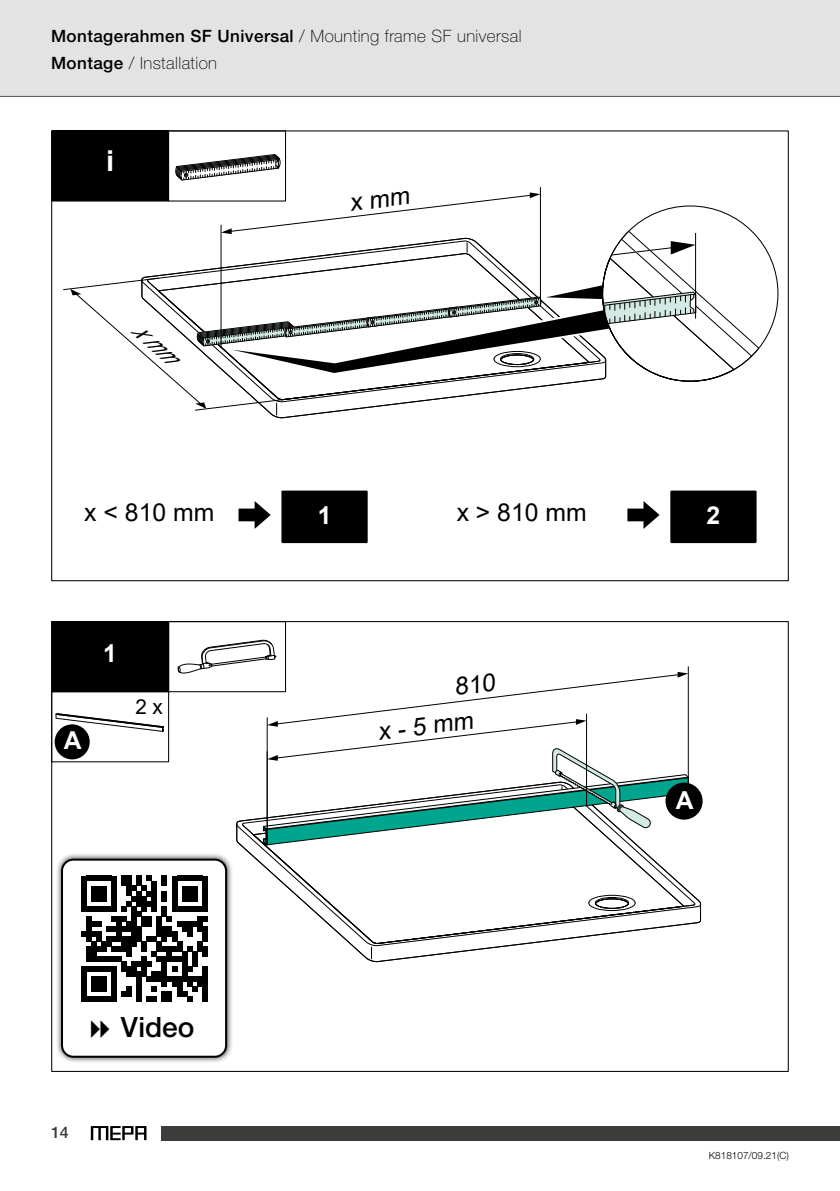
<style>
.page{position:relative;width:840px;height:1191px;background:#fff}
.page>*{position:absolute;margin:0;border:0;box-sizing:border-box;transform-origin:0 0}
.t1{font:700 28.8px "Arial";color:#fff}
.t2{font:500 28px "Helvetica Neue LTW1 G";color:#000}
.t3{font:24.8px "Arial";color:#000}
.t4{font:700 24.8px "Arial";color:#fff}
.t5{font:24.6px/35px "Arial";color:#000}
.t6{font:20.6px "Arial";color:#000}
.t7{font:100 17px "Helvetica Neue LTW1 G";letter-spacing:.025em;color:#000}
.t8{font:500 16px "Helvetica Neue LTW1 G";color:#3c3c3b}
.t9{font:300 10px "Helvetica Neue LTW1 G";color:#000}
.s1{font-weight:500}
</style>
<div class="page">
<svg style="left:91px;top:1126px;width:55px;height:14px"></svg>
<div style="left:161px;top:1126px;width:678px;height:14px;background:#3c3c3b"></div>
<svg style="left:839px;top:1126px;width:1px;height:14px"></svg>
<div style="left:0;top:0;width:839px;height:96px;background:#e3e3e3"></div>
<hr style="left:0;top:96px;width:839px;height:1px;background:#575756">
<svg style="left:238px;top:501px;width:33px;height:28px"></svg>
<div style="left:282px;top:491px;width:84px;height:51px;background:#000"></div>
<div style="left:281px;top:490px;width:86px;height:53px;border:2px solid #000"></div>
<svg style="left:627px;top:501px;width:33px;height:28px"></svg>
<div style="left:671px;top:491px;width:84px;height:51px;background:#000"></div>
<div style="left:670px;top:490px;width:86px;height:53px;border:2px solid #000"></div>
<hr style="left:539px;top:187px;width:1px;height:119px;background:#000">
<svg style="left:241px;top:781px;width:459px;height:181px"></svg>
<svg style="left:242px;top:823px;width:453px;height:121px"></svg>
<div style="left:666px;top:783px;width:35px;height:35px;background:#000;border-radius:50%"></div>
<div style="left:665px;top:782px;width:37px;height:37px;border:2px solid #000;border-radius:50%"></div>
<svg style="left:177px;top:640px;width:511px;height:206px"></svg>
<svg style="left:55px;top:713px;width:109px;height:19px"></svg>
<div style="left:55px;top:724px;width:35px;height:35px;background:#000;border-radius:50%"></div>
<div style="left:52px;top:131px;width:116px;height:70px;background:#000"></div>
<div style="left:168px;top:130px;width:118px;height:71px;border:1px solid #000"></div>
<svg style="left:175px;top:154px;width:105px;height:27px"></svg>
<div style="left:52px;top:621px;width:116px;height:70px;background:#000"></div>
<div style="left:51px;top:621px;width:118px;height:71px;border:1px solid #000"></div>
<div style="left:55px;top:852px;width:178px;height:211px;background:#000;opacity:.75"></div>
<div style="left:62px;top:859px;width:164px;height:197px;background:#fff;border-radius:11px"></div>
<div style="left:61px;top:858px;width:166px;height:199px;border:2px solid #000;border-radius:11px"></div>
<svg style="left:81px;top:876px;width:126px;height:126px"></svg>
<div style="left:202px;top:926px;width:5px;height:15px;background:#000"></div>
<div style="left:202px;top:946px;width:5px;height:10px;background:#000"></div>
<div style="left:202px;top:966px;width:5px;height:36px;background:#000"></div>
<svg style="left:63px;top:191px;width:696px;height:224px"></svg>
<p class="t7" style="left:51px;top:25px;width:472px"><span class="s1">Montagerahmen SF Universal</span> / Mounting frame SF universal</p>
<p class="t7" style="left:51px;top:52px;width:167px"><span class="s1">Montage</span> / Installation</p>
<h1 class="t1" style="left:106px;top:141px;width:10px">i</h1>
<h3 class="t3" style="left:84px;top:495px;width:131px">x &lt; 810 mm</h3>
<h3 class="t4" style="left:317px;top:498px;width:15px">1</h3>
<h3 class="t3" style="left:456px;top:495px;width:131px">x &gt; 810 mm</h3>
<h3 class="t4" style="left:706px;top:498px;width:15px">2</h3>
<h3 class="t4" style="left:64px;top:723px;width:19px">A</h3>
<h3 class="t4" style="left:103px;top:635px;width:15px">1</h3>
<p class="t6" style="left:135px;top:692px;width:29px">2 x</p>
<p class="t8" style="left:51px;top:1123px;width:19px">14</p>
<h2 class="t2" style="left:121px;top:1010px;width:75px">Video</h2>
<h3 class="t5" style="left:371px;top:679px;width:123px;text-indent:81px;rotate:-7deg">810 x - 5 mm</h3>
<h3 class="t4" style="left:675px;top:782px;width:19px">A</h3>
<p class="t9" style="left:708px;top:1149px;width:82px">K818107/09.21(C)</p>
</div>
